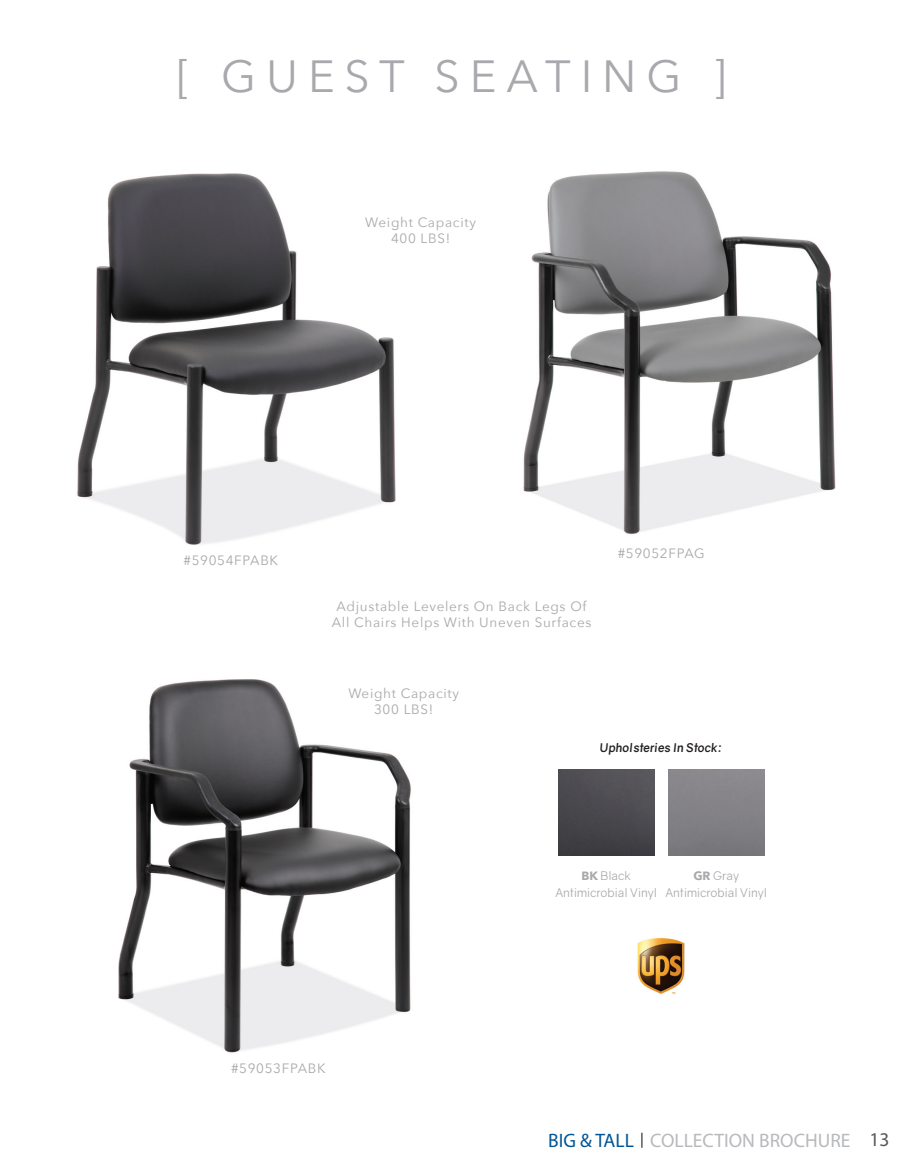
<style>
.page{position:relative;width:918px;height:1175px;background:#fff}
.page>*{position:absolute;margin:0;border:0;box-sizing:border-box;transform-origin:0 0}
.t1{font:45px "Avenir Next";letter-spacing:.22em;color:#a8a9ad}
.t2{font:19.5px "Myriad Pro";color:#b8b9bc}
.t3{font:13.5px/16.2px "Avenir Next";letter-spacing:.05em;color:#a8a9ad;text-align:center}
.t4{font:12px "Gravity";color:#a8a9ad}
.t5{font:italic 700 12px "Gravity";color:#231f20}
.s1{font-family:"Avenir Next";font-weight:700}
.s2{color:#005697}
.s3{color:#57585a}
</style>
<div class="page">
<img style="left:77px;top:173px;width:319px;height:372px">
<img style="left:523px;top:171px;width:313px;height:363px">
<img style="left:558px;top:769px;width:96px;height:86px">
<img style="left:118px;top:679px;width:293px;height:374px">
<img style="left:637px;top:937px;width:48px;height:57px">
<p class="t1" style="left:177px;top:39px;width:551px">[ GUEST SEATING ]</p>
<p class="t3" style="left:365px;top:214px;width:112px">Weight Capacity</p>
<p class="t3" style="left:391px;top:230px;width:61px">400 LBS!</p>
<p class="t3" style="left:184px;top:552px;width:96px">#59054FPABK</p>
<p class="t3" style="left:332px;top:597px;width:261px">Adjustable Levelers On Back Legs Of<br>All Chairs Helps With Uneven Surfaces</p>
<p class="t3" style="left:618px;top:545px;width:89px">#59052FPAG</p>
<p class="t3" style="left:348px;top:684px;width:112px">Weight Capacity</p>
<p class="t3" style="left:374px;top:700px;width:61px">300 LBS!</p>
<p class="t5" style="left:600px;top:740px;width:124px">Upholsteries In Stock:</p>
<p class="t4" style="left:581px;top:868px;width:51px"><span class="s1">BK</span> Black</p>
<p class="t4" style="left:555px;top:885px;width:103px">Antimicrobial Vinyl</p>
<p class="t4" style="left:693px;top:868px;width:47px"><span class="s1">GR</span> Gray</p>
<p class="t4" style="left:665px;top:885px;width:103px">Antimicrobial Vinyl</p>
<p class="t3" style="left:231px;top:1059px;width:96px">#59053FPABK</p>
<h2 class="t2" style="left:548px;top:1128px;width:343px"><span class="s2">BIG &amp; TALL</span> <sup>|</sup> COLLECTION BROCHURE <span class="s3">13</span></h2>
</div>
